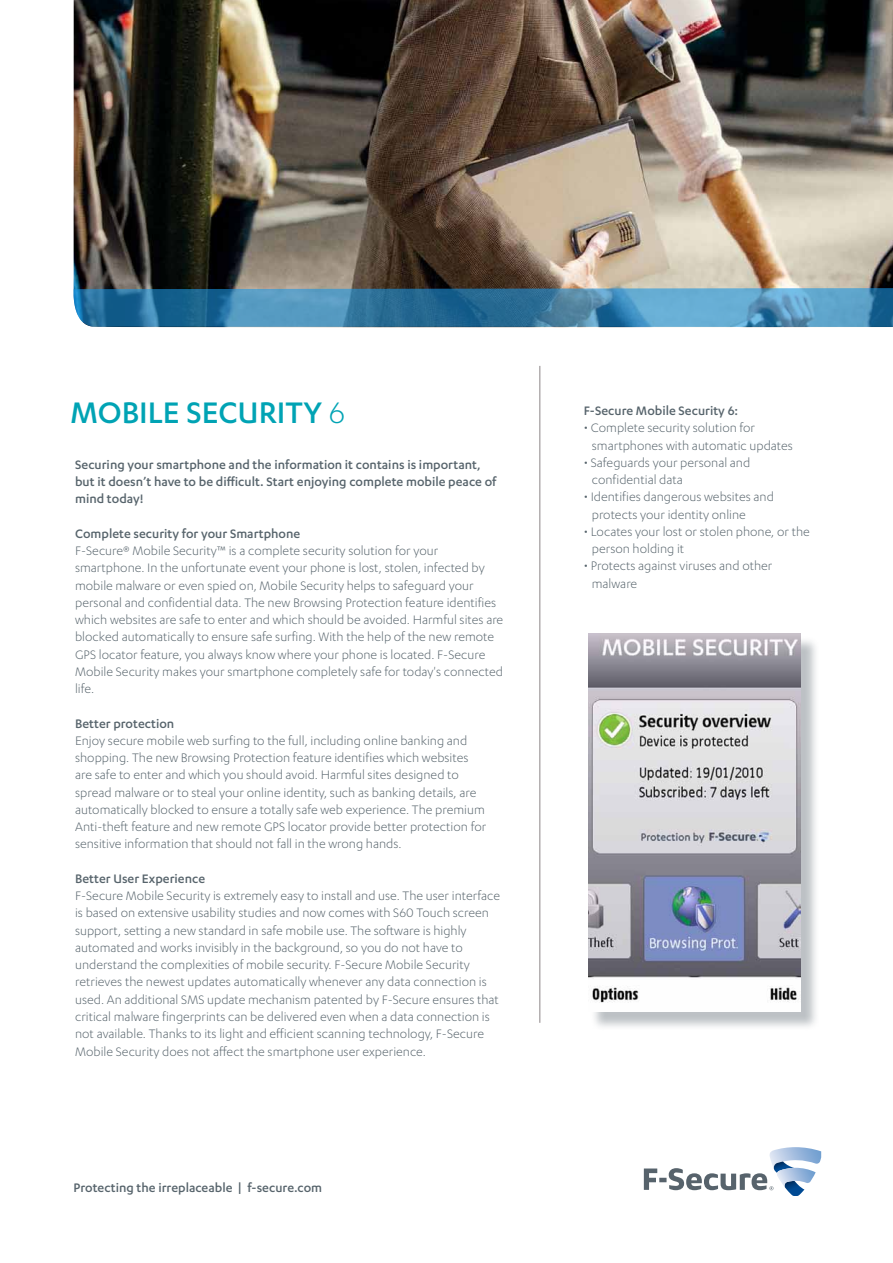
<style>
.page{position:relative;width:893px;height:1263px;background:#fff}
.page>*{position:absolute;margin:0;border:0;box-sizing:border-box;transform-origin:0 0}
.t1{font:500 34.5px "F Secure Sans";color:#00a3b4}
.t2{font:300 14.25px/17.2px "F Secure Sans";color:#57646c}
.t3{font:500 14.25px/17.2px "F Secure Sans";color:#57646c}
.s1{font-weight:300}
</style>
<div class="page">
<hr style="left:540px;top:366px;width:1px;height:657px;background:#180a0e">
<div style="left:590px;top:636px;width:229px;height:394px;background:#57636c;opacity:.4"></div>
<img style="left:588px;top:634px;width:213px;height:378px">
<img style="left:73px;top:0;width:820px;height:288px">
<svg style="left:73px;top:288px;width:820px;height:39px;background:#4184ab"></svg>
<svg style="left:644px;top:1147px;width:177px;height:49px"></svg>
<h1 class="t1" style="left:70px;top:394px;width:276px">MOBILE SECURITY <span class="s1">6</span></h1>
<p class="t3" style="left:75px;top:455px;width:423px">Securing your smartphone and the information it contains is important, but it doesn’t have to be difficult. Start enjoying complete mobile peace of mind today!</p>
<p class="t3" style="left:75px;top:524px;width:227px">Complete security for your Smartphone</p>
<p class="t2" style="left:75px;top:542px;width:430px">F-Secure® Mobile Security™ is a complete security solution for your smartphone. In the unfortunate event your phone is lost, stolen, infected by mobile malware or even spied on, Mobile Security helps to safeguard your personal and confidential data. The new Browsing Protection feature identifies which websites are safe to enter and which should be avoided. Harmful sites are blocked automatically to ensure safe surfing. With the help of the new remote GPS locator feature, you always know where your phone is located. F-Secure Mobile Security makes your smartphone completely safe for today's connected life.</p>
<p class="t3" style="left:75px;top:714px;width:101px">Better protection</p>
<p class="t2" style="left:75px;top:731px;width:413px">Enjoy secure mobile web surfing to the full, including online banking and shopping. The new Browsing Protection feature identifies which websites are safe to enter and which you should avoid. Harmful sites designed to spread malware or to steal your online identity, such as banking details, are automatically blocked to ensure a totally safe web experience. The premium Anti-theft feature and new remote GPS locator provide better protection for sensitive information that should not fall in the wrong hands.</p>
<p class="t3" style="left:75px;top:869px;width:132px">Better User Experience</p>
<p class="t2" style="left:75px;top:887px;width:426px">F-Secure Mobile Security is extremely easy to install and use. The user interface is based on extensive usability studies and now comes with S60 Touch screen support, setting a new standard in safe mobile use. The software is highly automated and works invisibly in the background, so you do not have to understand the complexities of mobile security. F-Secure Mobile Security retrieves the newest updates automatically whenever any data connection is used. An additional SMS update mechanism patented by F-Secure ensures that critical malware fingerprints can be delivered even when a data connection is not available. Thanks to its light and efficient scanning technology, F-Secure Mobile Security does not affect the smartphone user experience.</p>
<p class="t3" style="left:74px;top:1178px;width:250px">Protecting the irreplaceable | f-secure.com</p>
<p class="t3" style="left:584px;top:402px;width:156px">F-Secure Mobile Security 6:</p>
<p class="t2" style="left:592px;top:419px;width:203px;text-indent:-8px">• Complete security solution for smartphones with automatic updates</p>
<p class="t2" style="left:592px;top:453px;width:160px;text-indent:-8px">• Safeguards your personal and confidential data</p>
<p class="t2" style="left:592px;top:488px;width:184px;text-indent:-8px">• Identifies dangerous websites and protects your identity online</p>
<p class="t2" style="left:592px;top:522px;width:220px;text-indent:-8px">• Locates your lost or stolen phone, or the person holding it</p>
<p class="t2" style="left:592px;top:557px;width:182px;text-indent:-8px">• Protects against viruses and other malware</p>
</div>
